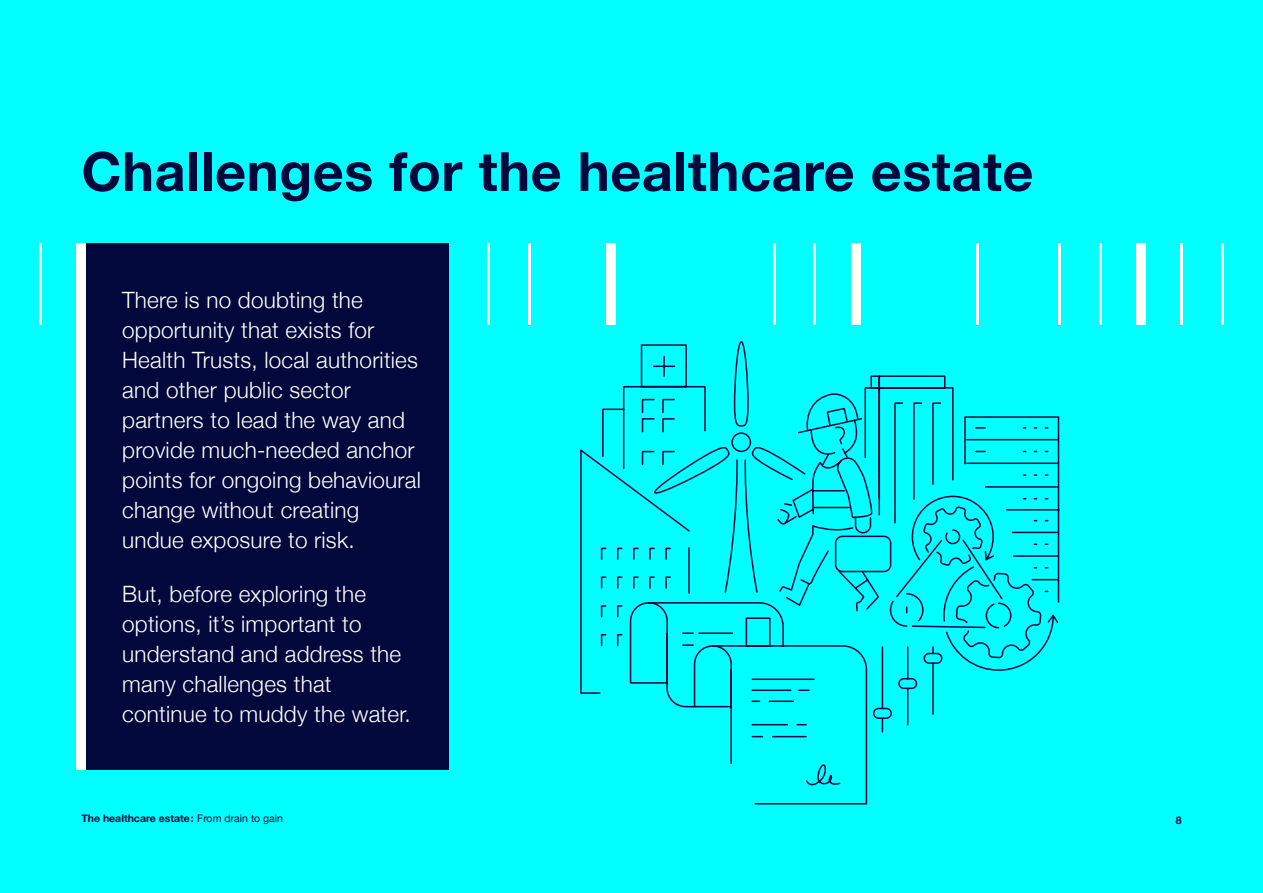
<style>
.page{position:relative;width:1263px;height:893px;background:#0ff}
.page>*{position:absolute;margin:0;border:0;box-sizing:border-box;transform-origin:0 0}
.t1{font:700 54px "Helvetica Neue";letter-spacing:.01em;color:#02083c}
.t2{font:300 22.5px/30px "Helvetica Neue";letter-spacing:.01em;color:#fff}
.t3{font:700 10.5px "Helvetica Neue";color:#02083c}
.s1{font-weight:400}
</style>
<div class="page">
<div style="left:86px;top:244px;width:362px;height:526px;background:#02083c"></div>
<div style="left:77px;top:244px;width:9px;height:526px;background:#fff"></div>
<svg style="left:580px;top:243px;width:480px;height:562px"></svg>
<hr style="left:773px;top:244px;width:2px;height:81px;background:#fff">
<hr style="left:528px;top:244px;width:3px;height:81px;background:#fff">
<hr style="left:488px;top:244px;width:2px;height:81px;background:#fff">
<hr style="left:814px;top:244px;width:2px;height:81px;background:#fff">
<hr style="left:40px;top:244px;width:2px;height:81px;background:#fff">
<hr style="left:1221px;top:244px;width:2px;height:81px;background:#fff">
<hr style="left:1099px;top:244px;width:2px;height:81px;background:#fff">
<hr style="left:1058px;top:244px;width:2px;height:81px;background:#fff">
<hr style="left:977px;top:244px;width:2px;height:81px;background:#fff">
<hr style="left:1180px;top:244px;width:3px;height:81px;background:#fff">
<div style="left:851px;top:244px;width:9px;height:81px;background:#fff"></div>
<div style="left:606px;top:244px;width:10px;height:81px;background:#fff"></div>
<div style="left:1136px;top:244px;width:9px;height:81px;background:#fff"></div>
<h1 class="t1" style="left:81px;top:129px;width:953px">Challenges for the healthcare estate</h1>
<p class="t2" style="left:122px;top:284px;width:300px">There is no doubting the opportunity that exists for<br>Health Trusts, local authorities and other public sector partners to lead the way and provide much-needed anchor points for ongoing behavioural change without creating undue exposure to risk.</p>
<p class="t2" style="left:122px;top:578px;width:290px">But, before exploring the options, it’s important to understand and address the many challenges that continue to muddy the water.</p>
<p class="t3" style="left:81px;top:810px;width:203px">The healthcare estate: <span class="s1">From drain to gain</span></p>
<p class="t3" style="left:1176px;top:812px;width:7px">8</p>
</div>
